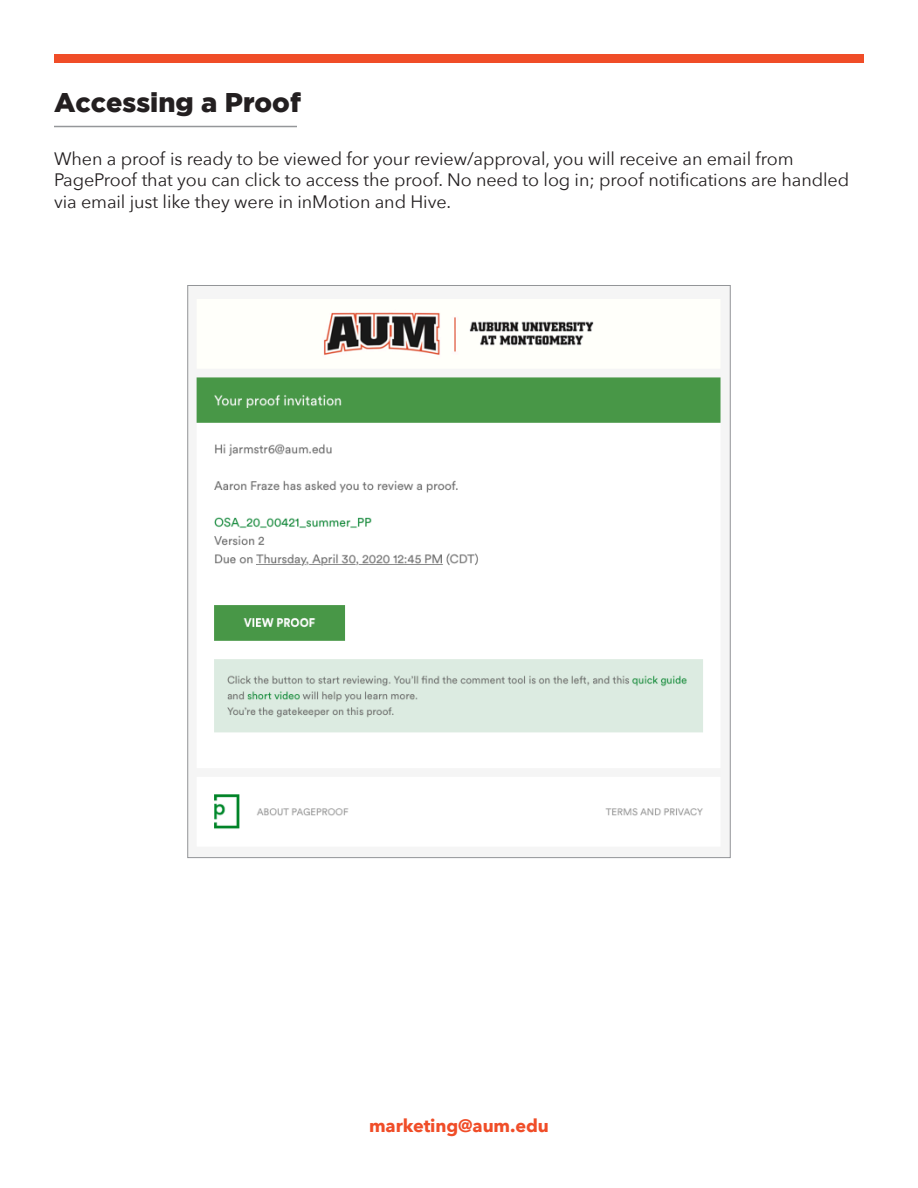
<style>
.page{position:relative;width:918px;height:1188px;background:#fff}
.page>*{position:absolute;margin:0;border:0;box-sizing:border-box;transform-origin:0 0}
.t1{font:900 27px "Gotham";color:#231f20}
.t2{font:18px/21.6px "Avenir Next";letter-spacing:-.005em;color:#231f20}
.t3{font:700 18px "Avenir Next";letter-spacing:-.005em;color:#f04d28}
</style>
<div class="page">
<hr style="left:54px;top:126px;width:243px;height:1px;background:#95979a">
<div style="left:54px;top:54px;width:810px;height:9px;background:#f04d28"></div>
<img style="left:196px;top:312px;width:525px;height:517px">
<p class="t1" style="left:54px;top:86px;width:248px">Accessing a Proof</p>
<p class="t2" style="left:54px;top:147px;width:797px">When a proof is ready to be viewed for your review/approval, you will receive an email from<br>PageProof that you can click to access the proof. No need to log in; proof notifications are handled via email just like they were in inMotion and Hive.</p>
<p class="t3" style="left:369px;top:1110px;width:181px">marketing@aum.edu</p>
</div>
